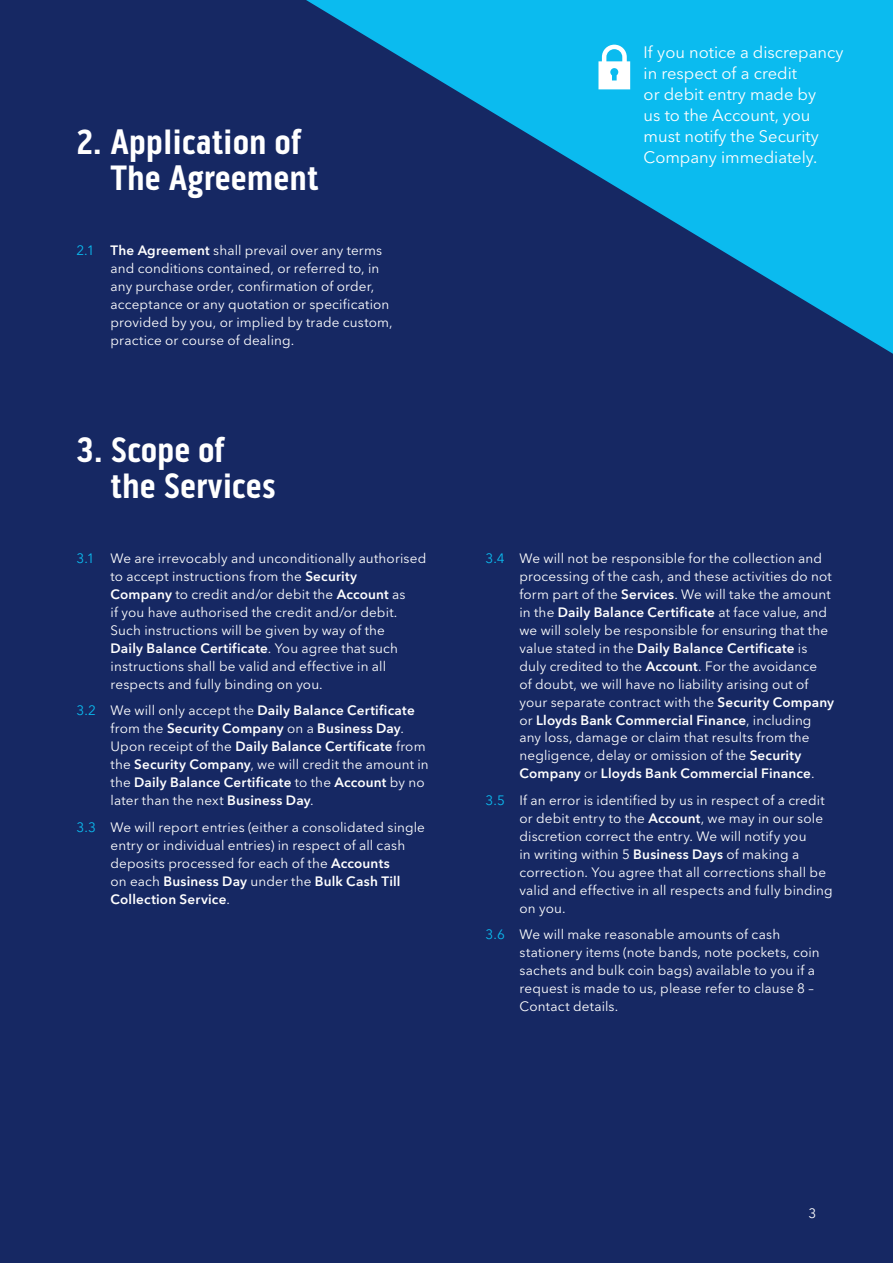
<style>
.page{position:relative;width:893px;height:1263px;background:#162863}
.page>*{position:absolute;margin:0;border:0;box-sizing:border-box;transform-origin:0 0}
.t1{font:700 36px/36px "Bo S Pill Gothic";color:#fff}
.t2{font:16.5px/21px "Avenir Next LT Pro";color:#fff}
.t3{font:13.5px/18px "Avenir Next LT Pro";letter-spacing:.01em;color:#fff}
.t4{font:600 13.5px/18px "Avenir Next LT Pro";letter-spacing:.015em;color:#fff}
.s1{color:#0bbbef}
.s2{font-weight:600}
.s3{font-weight:400;color:#0bbbef}
.s4{font-weight:400}
</style>
<div class="page">
<svg style="left:306px;top:0;width:587px;height:354px"></svg>
<svg style="left:598px;top:45px;width:32px;height:44px"></svg>
<h1 class="t1" style="left:111px;top:124px;width:210px;text-indent:-34px">2. Application of<br>The Agreement</h1>
<p class="t3" style="left:111px;top:241px;width:284px;text-indent:-34px"><span class="s1">2.1</span> <span class="s2">The Agreement</span> shall prevail over any terms and conditions contained, or referred to, in any purchase order, confirmation of order, acceptance or any quotation or specification provided by you, or implied by trade custom, practice or course of dealing.</p>
<h1 class="t1" style="left:111px;top:432px;width:167px;text-indent:-34px">3. Scope of the Services</h1>
<p class="t3" style="left:111px;top:549px;width:317px;text-indent:-34px"><span class="s1">3.1</span> We are irrevocably and unconditionally authorised to accept instructions from the <span class="s2">Security<br>Company</span> to credit and/or debit the <span class="s2">Account</span> as<br>if you have authorised the credit and/or debit.<br>Such instructions will be given by way of the<br><span class="s2">Daily Balance Certificate</span>. You agree that such instructions shall be valid and effective in all respects and fully binding on you.</p>
<p class="t4" style="left:111px;top:701px;width:320px;text-indent:-34px"><span class="s3">3.2</span> <span class="s4">We will only accept the</span> Daily Balance Certificate <span class="s4">from the</span> Security Company <span class="s4">on a</span> Business Day<span class="s4">.<br>Upon receipt of the</span> Daily Balance Certificate <span class="s4">from the</span> Security Company<span class="s4">, we will credit the amount in the</span> Daily Balance Certificate <span class="s4">to the</span> Account <span class="s4">by no later than the next</span> Business Day<span class="s4">.</span></p>
<p class="t3" style="left:111px;top:818px;width:316px;text-indent:-34px"><span class="s1">3.3</span> We will report entries (either a consolidated single entry or individual entries) in respect of all cash deposits processed for each of the <span class="s2">Accounts<br></span>on each <span class="s2">Business Day</span> under the <span class="s2">Bulk Cash Till Collection Service</span>.</p>
<p class="t2" style="left:644px;top:41px;width:201px">If you notice a discrepancy in respect of a credit<br>or debit entry made by<br>us to the Account, you must notify the Security<br>Company immediately.</p>
<p class="t3" style="left:519px;top:549px;width:316px;text-indent:-34px"><span class="s1">3.4</span> We will not be responsible for the collection and processing of the cash, and these activities do not form part of the <span class="s2">Services</span>. We will take the amount in the <span class="s2">Daily Balance Certificate</span> at face value, and we will solely be responsible for ensuring that the value stated in the <span class="s2">Daily Balance Certificate</span> is duly credited to the <span class="s2">Account</span>. For the avoidance<br>of doubt, we will have no liability arising out of your separate contract with the <span class="s2">Security Company </span>or <span class="s2">Lloyds Bank Commercial Finance</span>, including any loss, damage or claim that results from the negligence, delay or omission of the <span class="s2">Security Company</span> or <span class="s2">Lloyds Bank Commercial Finance</span>.</p>
<p class="t3" style="left:519px;top:791px;width:315px;text-indent:-34px"><span class="s1">3.5</span> If an error is identified by us in respect of a credit or debit entry to the <span class="s2">Account</span>, we may in our sole discretion correct the entry. We will notify you<br>in writing within 5 <span class="s2">Business Days</span> of making a correction. You agree that all corrections shall be valid and effective in all respects and fully binding on you.</p>
<p class="t3" style="left:519px;top:926px;width:302px;text-indent:-34px"><span class="s1">3.6</span> We will make reasonable amounts of cash stationery items (note bands, note pockets, coin sachets and bulk coin bags) available to you if a request is made to us, please refer to clause 8 – Contact details.</p>
<p class="t3" style="left:809px;top:1204px;width:9px">3</p>
</div>
